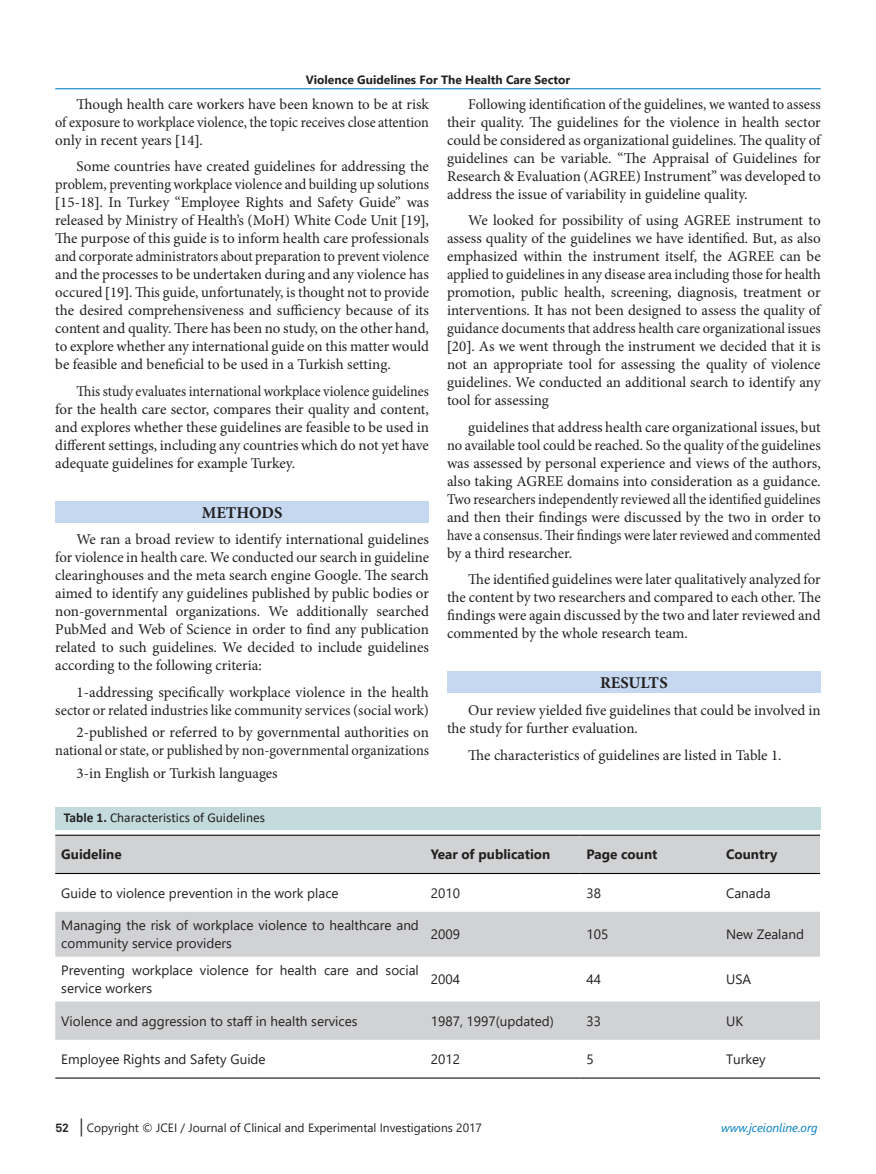
<style>
.page{position:relative;width:876px;height:1174px;background:#fff}
.page>*{position:absolute;margin:0;border:0;box-sizing:border-box;transform-origin:0 0}
.Ara_Başlık_1{font:700 16.5px "Minion Pro";color:#231f20}
.Metin{font:15px/18px "Minion Pro";color:#231f20;text-align:justify}
.Metin-2{font:15px/18px "Minion Pro";color:#231f20;text-align:justify;scale:.93 1}
.Metin-3{font:15px "Minion Pro";color:#231f20;scale:.96 1}
.Metin-4{font:15px "Minion Pro";color:#231f20;scale:.94 1}
.t1{font:13.5px/18px "Segoe UI";color:#231f20}
.t2{font:700 13.5px "Segoe UI";color:#231f20}
.Tablo_yazı{font:13.5px "Calibri";color:#231f20}
.t3{font:12px "Segoe UI";color:#231f20}
.t4{font:700 12px "Segoe UI";color:#231f20}
.t5{font:italic 12px "Segoe UI";color:#007dc3}
.s1{font-weight:700}
.s2{font-family:"Akkurat Pro";font-weight:700}
.s3{font-family:"Minion Pro";font-size:18px}
</style>
<div class="page">
<hr style="left:55px;top:88px;width:766px;height:1px;background:#007dc3">
<div style="left:55px;top:501px;width:374px;height:21px;background:#c6d8ef"></div>
<div style="left:447px;top:671px;width:374px;height:22px;background:#c6d8ef"></div>
<div style="left:55px;top:808px;width:766px;height:22px;background:#c4dbdd"></div>
<svg style="left:55px;top:835px;width:765px;height:204px;fill:#d1d2d4"></svg>
<hr style="left:55px;top:834px;width:370px;height:1px;background:#000">
<hr style="left:425px;top:834px;width:156px;height:1px;background:#000">
<hr style="left:581px;top:834px;width:139px;height:1px;background:#000">
<hr style="left:720px;top:834px;width:100px;height:1px;background:#000">
<hr style="left:55px;top:873px;width:370px;height:1px;background:#000">
<hr style="left:425px;top:873px;width:156px;height:1px;background:#000">
<hr style="left:581px;top:873px;width:139px;height:1px;background:#000">
<hr style="left:720px;top:873px;width:100px;height:1px;background:#000">
<hr style="left:55px;top:1077px;width:370px;height:1px;background:#000">
<hr style="left:425px;top:1077px;width:156px;height:1px;background:#000">
<hr style="left:581px;top:1077px;width:139px;height:1px;background:#000">
<hr style="left:720px;top:1077px;width:100px;height:1px;background:#000">
<p class="t4" style="left:306px;top:69px;width:266px">Violence Guidelines For The Health Care Sector</p>
<p class="Metin" style="left:55px;top:95px;width:375px;text-indent:21px">Though health care workers have been known to be at risk of exposure to workplace violence, the topic receives close attention only in recent years 14 .</p>
<p class="Metin" style="left:77px;top:157px;width:354px">Some countries have created guidelines for addressing the</p>
<p class="Metin-3" style="left:55px;top:174px;width:391px">problem, preventing workplace violence and building up solutions</p>
<p class="Metin" style="left:60px;top:193px;width:370px">15-18 . In Turkey “Employee Rights and Safety Guide” was</p>
<p class="Metin" style="left:55px;top:211px;width:375px">released by Ministry of Health’s (MoH) White Code Unit 19 ,</p>
<p class="Metin" style="left:55px;top:229px;width:375px">The purpose of this guide is to inform health care professionals</p>
<p class="Metin-4" style="left:55px;top:246px;width:399px">and corporate administrators about preparation to prevent violence</p>
<p class="Metin" style="left:55px;top:265px;width:375px">and the processes to be undertaken during and any violence has</p>
<p class="Metin" style="left:55px;top:283px;width:375px">occured 19 . This guide, unfortunately, is thought not to provide</p>
<p class="Metin" style="left:55px;top:301px;width:375px">the desired comprehensiveness and sufficiency because of its</p>
<p class="Metin" style="left:55px;top:319px;width:375px">content and quality. There has been no study, on the other hand,</p>
<p class="Metin" style="left:55px;top:337px;width:375px">to explore whether any international guide on this matter would</p>
<p class="Metin" style="left:55px;top:355px;width:337px">be feasible and beneficial to be used in a Turkish setting.</p>
<p class="Metin-2" style="left:55px;top:382px;width:403px;text-indent:21px">This study evaluates international workplace violence guidelines for the health care sector, compares their quality and content, and explores whether these guidelines are feasible to be used in different settings, including any countries which do not yet have adequate guidelines for example Turkey.</p>
<p class="Ara_Başlık_1" style="left:202px;top:501px;width:82px">METHODS</p>
<p class="Metin" style="left:55px;top:531px;width:375px;text-indent:21px">We ran a broad review to identify international guidelines for violence in health care. We conducted our search in guideline clearinghouses and the meta search engine Google. The search aimed to identify any guidelines published by public bodies or non-governmental organizations. We additionally searched PubMed and Web of Science in order to find any publication related to such guidelines. We decided to include guidelines according to the following criteria:</p>
<p class="Metin" style="left:55px;top:683px;width:375px;text-align:right">1-addressing specifically workplace violence in the health sector or related industries like community services (social work)</p>
<p class="Metin" style="left:55px;top:723px;width:375px;text-align:right">2-published or referred to by governmental authorities on national or state, or published by non-governmental organizations</p>
<p class="Metin" style="left:77px;top:764px;width:203px">3-in English or Turkish languages</p>
<p class="Metin" style="left:447px;top:95px;width:375px;text-indent:21px">Following identification of the guidelines, we wanted to assess their quality. The guidelines for the violence in health sector could be considered as organizational guidelines. The quality of guidelines can be variable. “The Appraisal of Guidelines for Research &amp; Evaluation (AGREE) Instrument” was developed to address the issue of variability in guideline quality.</p>
<p class="Metin" style="left:468px;top:211px;width:354px">We looked for possibility of using AGREE instrument to</p>
<p class="Metin" style="left:447px;top:229px;width:375px">assess quality of the guidelines we have identified. But, as also</p>
<p class="Metin" style="left:447px;top:247px;width:375px">emphasized within the instrument itself, the AGREE can be</p>
<p class="Metin-3" style="left:447px;top:264px;width:391px">applied to guidelines in any disease area including those for health</p>
<p class="Metin" style="left:447px;top:283px;width:375px">promotion, public health, screening, diagnosis, treatment or</p>
<p class="Metin" style="left:447px;top:301px;width:375px">interventions. It has not been designed to assess the quality of</p>
<p class="Metin-3" style="left:447px;top:318px;width:391px">guidance documents that address health care organizational issues</p>
<p class="Metin" style="left:452px;top:337px;width:370px">20 . As we went through the instrument we decided that it is</p>
<p class="Metin" style="left:447px;top:355px;width:375px">not an appropriate tool for assessing the quality of violence</p>
<p class="Metin" style="left:447px;top:373px;width:375px">guidelines. We conducted an additional search to identify any</p>
<p class="Metin" style="left:447px;top:391px;width:103px">tool for assessing</p>
<p class="Metin" style="left:447px;top:418px;width:375px;text-indent:21px">guidelines that address health care organizational issues, but no available tool could be reached. So the quality of the guidelines was assessed by personal experience and views of the authors, also taking AGREE domains into consideration as a guidance.<br>Two researchers independently reviewed all the identified guidelines and then their findings were discussed by the two in order to have a consensus. Their findings were later reviewed and commented by a third researcher.</p>
<p class="Metin" style="left:447px;top:570px;width:375px;text-indent:21px">The identified guidelines were later qualitatively analyzed for the content by two researchers and compared to each other. The findings were again discussed by the two and later reviewed and commented by the whole research team.</p>
<p class="Ara_Başlık_1" style="left:600px;top:671px;width:69px">RESULTS</p>
<p class="Metin" style="left:447px;top:701px;width:375px;text-indent:21px">Our review yielded five guidelines that could be involved in the study for further evaluation.</p>
<p class="Metin" style="left:468px;top:746px;width:315px">The characteristics of guidelines are listed in Table 1.</p>
<p class="Tablo_yazı" style="left:64px;top:808px;width:203px"><span class="s1">Table 1.</span> Characteristics of Guidelines</p>
<p class="t2" style="left:61px;top:841px;width:62px">Guideline</p>
<p class="t2" style="left:431px;top:841px;width:121px">Year of publication</p>
<p class="t2" style="left:587px;top:841px;width:72px">Page count</p>
<p class="t2" style="left:726px;top:841px;width:53px">Country</p>
<p class="t1" style="left:61px;top:882px;width:279px">Guide to violence prevention in the work place</p>
<p class="t1" style="left:431px;top:882px;width:31px">2010</p>
<p class="t1" style="left:587px;top:882px;width:16px">38</p>
<p class="t1" style="left:726px;top:882px;width:46px">Canada</p>
<p class="t1" style="left:61px;top:915px;width:359px">Managing the risk of workplace violence to healthcare and community service providers</p>
<p class="t1" style="left:431px;top:924px;width:31px">2009</p>
<p class="t1" style="left:587px;top:924px;width:23px">105</p>
<p class="t1" style="left:726px;top:924px;width:79px">New Zealand</p>
<p class="t1" style="left:61px;top:960px;width:359px">Preventing workplace violence for health care and social service workers</p>
<p class="t1" style="left:431px;top:969px;width:31px">2004</p>
<p class="t1" style="left:587px;top:969px;width:16px">44</p>
<p class="t1" style="left:726px;top:969px;width:27px">USA</p>
<p class="t1" style="left:61px;top:1010px;width:298px">Violence and aggression to staff in health services</p>
<p class="t1" style="left:431px;top:1010px;width:124px">1987, 1997(updated)</p>
<p class="t1" style="left:587px;top:1010px;width:16px">33</p>
<p class="t1" style="left:726px;top:1010px;width:19px">UK</p>
<p class="t1" style="left:61px;top:1048px;width:206px">Employee Rights and Safety Guide</p>
<p class="t1" style="left:431px;top:1048px;width:31px">2012</p>
<p class="t1" style="left:587px;top:1048px;width:9px">5</p>
<p class="t1" style="left:726px;top:1048px;width:41px">Turkey</p>
<p class="t3" style="left:55px;top:1116px;width:428px"><span class="s2">52</span> <span class="s3">|</span> Copyright © JCEI / Journal of Clinical and Experimental Investigations 2017</p>
<p class="t5" style="left:721px;top:1117px;width:98px">www.jceionline.org</p>
</div>
